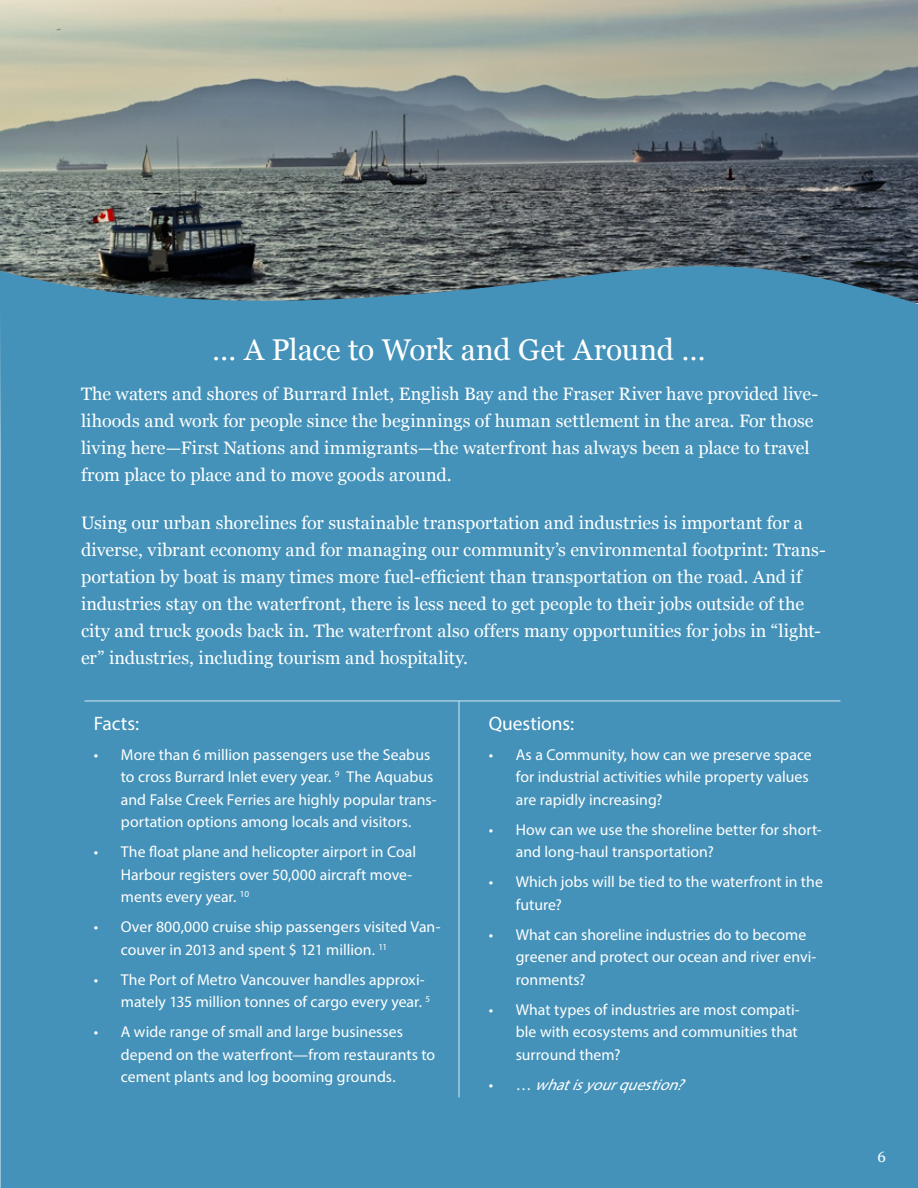
<style>
.page{position:relative;width:918px;height:1188px;background:#fff}
.page>*{position:absolute;margin:0;border:0;box-sizing:border-box;transform-origin:0 0}
.t1{font:30px "Georgia";letter-spacing:-.015em;color:#fff}
.t2{font:19.5px "Myriad Pro";color:#fff}
.t3{font:18px/27px "Georgia";color:#fff}
.t4{font:15.75px/22.5px "Myriad Pro";color:#fff}
.t5{font:italic 15.75px "Myriad Pro";color:#fff}
.t6{font:15px "Georgia";color:#fff}
.s1{font-style:normal}
</style>
<div class="page">
<img style="left:0;top:0;width:918px;height:246px">
<div style="left:0;top:246px;width:918px;height:942px;background:#4492b9"></div>
<hr style="left:84px;top:701px;width:756px;height:1px;background:#d8e7f1">
<hr style="left:459px;top:701px;width:1px;height:396px;background:#d8e7f1">
<h1 class="t1" style="left:212px;top:331px;width:495px">… A Place to Work and Get Around …</h1>
<p class="t3" style="left:81px;top:381px;width:739px">The waters and shores of Burrard Inlet, English Bay and the Fraser River have provided live&shy;lihoods and work for people since the beginnings of human settlement in the area. For those living here—First Nations and immigrants—the waterfront has always been a place to travel from place to place and to move goods around.</p>
<p class="t3" style="left:81px;top:509px;width:747px">Using our urban shorelines for sustainable transportation and industries is important for a diverse, vibrant economy and for managing our community’s environmental footprint: Trans&shy;portation by boat is many times more fuel-efficient than transportation on the road. And if industries stay on the waterfront, there is less need to get people to their jobs outside of the city and truck goods back in. The waterfront also offers many opportunities for jobs in “light&shy;er” industries, including tourism and hospitality.</p>
<p class="t2" style="left:94px;top:711px;width:47px">Facts:</p>
<p class="t4" style="left:121px;top:743px;width:317px;text-indent:-27px">• More than 6 million passengers use the Seabus to cross Burrard Inlet every year. <sup>9</sup> The Aquabus and False Creek Ferries are highly popular trans&shy;portation options among locals and visitors.</p>
<p class="t4" style="left:121px;top:841px;width:297px;text-indent:-27px">• The float plane and helicopter airport in Coal<br>Harbour registers over 50,000 aircraft move&shy;ments every year. <sup>10</sup></p>
<p class="t4" style="left:121px;top:916px;width:321px;text-indent:-27px">• Over 800,000 cruise ship passengers visited Van&shy;couver in 2013 and spent $ 121 million. <sup>11</sup></p>
<p class="t4" style="left:121px;top:968px;width:311px;text-indent:-27px">• The Port of Metro Vancouver handles approxi&shy;mately 135 million tonnes of cargo every year. <sup>5</sup></p>
<p class="t4" style="left:121px;top:1021px;width:316px;text-indent:-27px">• A wide range of small and large businesses depend on the waterfront—from restaurants to cement plants and log booming grounds.</p>
<p class="t2" style="left:489px;top:711px;width:87px">Questions:</p>
<p class="t4" style="left:516px;top:743px;width:298px;text-indent:-27px">• As a Community, how can we preserve space for industrial activities while property values are rapidly increasing?</p>
<p class="t4" style="left:516px;top:818px;width:307px;text-indent:-27px">• How can we use the shoreline better for short&shy;and long-haul transportation?</p>
<p class="t4" style="left:516px;top:871px;width:309px;text-indent:-27px">• Which jobs will be tied to the waterfront in the future?</p>
<p class="t4" style="left:516px;top:923px;width:302px;text-indent:-27px">• What can shoreline industries do to become greener and protect our ocean and river envi&shy;ronments?</p>
<p class="t4" style="left:516px;top:998px;width:286px;text-indent:-27px">• What types of industries are most compati&shy;ble with ecosystems and communities that surround them?</p>
<p class="t5" style="left:489px;top:1075px;width:203px"><span class="s1">• …</span> whatisyourquestion?</p>
<p class="t6" style="left:878px;top:1147px;width:10px">6</p>
</div>
